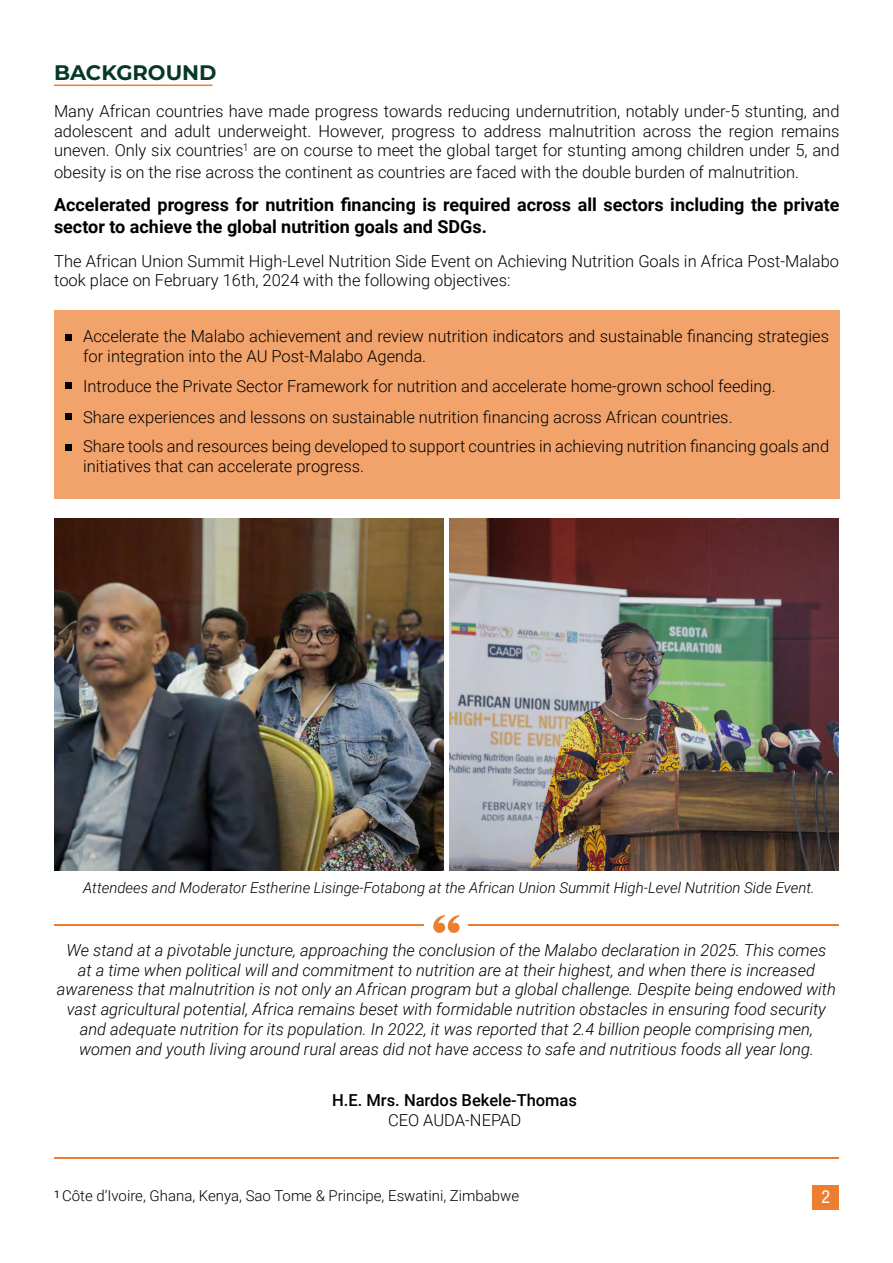
<style>
.page{position:relative;width:893px;height:1263px;background:#fff}
.page>*{position:absolute;margin:0;border:0;box-sizing:border-box;transform-origin:0 0}
.t1{font:700 21px "Montserrat";color:#073727}
.t2{font:700 18px/21.6px "Roboto";color:#000}
.t3{font:condensed 18px "Helvetica Neue LT Std";color:#fff}
.t4{font:italic 300 16.5px/19.8px "Roboto";color:#000101;text-align:center}
.t5{font:300 16.5px/19.8px "Roboto";color:#000;text-align:justify}
.t6{font:300 16.5px/19.8px "Roboto";color:#000101}
.t7{font:500 16.5px "Roboto";color:#000101}
.t8{font:italic 300 15px "Roboto";color:#000}
.t9{font:300 15px "Roboto";color:#000}
.t10{font:300 10.5px "Roboto";color:#000}
</style>
<div class="page">
<div style="left:813px;top:1185px;width:26px;height:24px;background:#ed7d30"></div>
<div style="left:54px;top:311px;width:785px;height:188px;background:#f2a36c"></div>
<hr style="left:54px;top:85px;width:158px;height:1px;background:#ed7d30">
<div style="left:65px;top:334px;width:7px;height:7px;background:#000"></div>
<div style="left:65px;top:382px;width:7px;height:7px;background:#000"></div>
<div style="left:65px;top:413px;width:7px;height:7px;background:#000"></div>
<div style="left:65px;top:444px;width:7px;height:7px;background:#000"></div>
<img style="left:54px;top:519px;width:389px;height:351px">
<img style="left:449px;top:519px;width:390px;height:352px">
<hr style="left:468px;top:924px;width:371px;height:1px;background:#ed7d2e">
<hr style="left:54px;top:1157px;width:785px;height:1px;background:#ed7d2e">
<hr style="left:54px;top:924px;width:370px;height:1px;background:#ed7d2e">
<svg style="left:433px;top:915px;width:27px;height:18px"></svg>
<p class="t1" style="left:54px;top:59px;width:164px">BACKGROUND</p>
<p class="t5" style="left:54px;top:100px;width:787px">Many African countries have made progress towards reducing undernutrition, notably under-5 stunting, and adolescent and adult underweight. However, progress to address malnutrition across the region remains uneven. Only six countries are on course to meet the global target for stunting among children under 5, and</p>
<p class="t5" style="left:54px;top:162px;width:747px">obesity is on the rise across the continent as countries are faced with the double burden of malnutrition.</p>
<p class="t2" style="left:54px;top:193px;width:787px">Accelerated progress for nutrition financing is required across all sectors including the private sector to achieve the global nutrition goals and SDGs.</p>
<p class="t5" style="left:54px;top:250px;width:786px">The African Union Summit High-Level Nutrition Side Event on Achieving Nutrition Goals in Africa Post-Malabo took place on February 16th, 2024 with the following objectives:</p>
<p class="t6" style="left:83px;top:325px;width:748px">Accelerate the Malabo achievement and review nutrition indicators and sustainable financing strategies for integration into the AU Post-Malabo Agenda.</p>
<p class="t6" style="left:83px;top:370px;width:694px;line-height:30.9px">Introduce the Private Sector Framework for nutrition and accelerate home-grown school feeding.<br>Share experiences and lessons on sustainable nutrition financing across African countries.</p>
<p class="t6" style="left:83px;top:436px;width:748px">Share tools and resources being developed to support countries in achieving nutrition financing goals and initiatives that can accelerate progress.</p>
<p class="t10" style="left:243px;top:140px;width:7px">1</p>
<p class="t8" style="left:83px;top:877px;width:733px">Attendees and Moderator Estherine Lisinge-Fotabong at the African Union Summit High-Level Nutrition Side Event.</p>
<p class="t4" style="left:57px;top:939px;width:781px">We stand at a pivotable juncture, approaching the conclusion of the Malabo declaration in 2025. This comes<br>at a time when political will and commitment to nutrition are at their highest, and when there is increased awareness that malnutrition is not only an African program but a global challenge. Despite being endowed with vast agricultural potential, Africa remains beset with formidable nutrition obstacles in ensuring food security and adequate nutrition for its population. In 2022, it was reported that 2.4 billion people comprising men, women and youth living around rural areas did not have access to safe and nutritious foods all year long.</p>
<p class="t7" style="left:332px;top:1089px;width:246px">H.E. Mrs. Nardos Bekele-Thomas</p>
<p class="t6" style="left:388px;top:1110px;width:135px">CEO AUDA-NEPAD</p>
<p class="t9" style="left:54px;top:1185px;width:467px"><sup>1</sup> Côte d’Ivoire, Ghana, Kenya, Sao Tome &amp; Principe, Eswatini, Zimbabwe</p>
<p class="t3" style="left:821px;top:1186px;width:10px">2</p>
</div>
